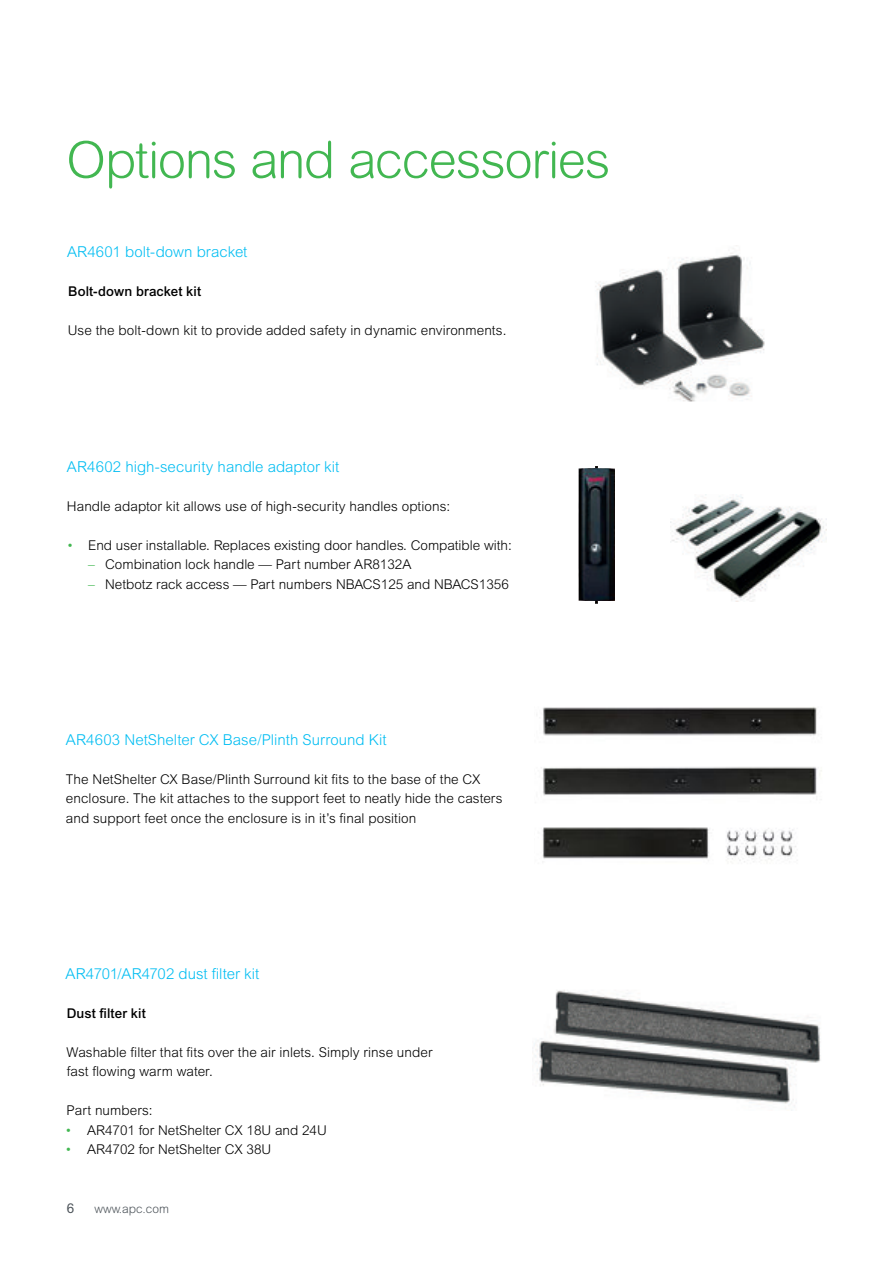
<style>
.page{position:relative;width:893px;height:1263px;background:#fff}
.page>*{position:absolute;margin:0;border:0;box-sizing:border-box;transform-origin:0 0}
.t1{font:300 51px "Arial Rounded MT Pro";letter-spacing:-.025em;color:#42b751}
.t2{font:300 15px "Arial MT Std";color:#01bdf2}
.t3{font:300 13.5px/19.5px "Arial MT Std";color:#000}
.t4{font:500 13.5px "Arial MT Std";letter-spacing:.01em;color:#000}
.t5{font:13.5px "Arial MT Std";color:#4d545a}
.t6{font:300 12px "Arial Rounded MT Pro";color:#4d545a}
.s1{color:#42b751}
</style>
<div class="page">
<img style="left:670px;top:495px;width:156px;height:107px">
<img style="left:579px;top:469px;width:35px;height:131px">
<img style="left:542px;top:707px;width:280px;height:155px">
<img style="left:534px;top:990px;width:287px;height:116px">
<img style="left:595px;top:245px;width:170px;height:157px">
<h1 class="t1" style="left:66px;top:130px;width:545px">Options and accessories</h1>
<p class="t2" style="left:67px;top:243px;width:182px">AR4601 bolt-down bracket</p>
<p class="t4" style="left:68px;top:283px;width:134px">Bolt-down bracket kit</p>
<p class="t3" style="left:68px;top:321px;width:440px">Use the bolt-down kit to provide added safety in dynamic environments.</p>
<p class="t2" style="left:67px;top:458px;width:274px">AR4602 high-security handle adaptor kit</p>
<p class="t3" style="left:67px;top:496px;width:385px">Handle adaptor kit allows use of high-security handles options:</p>
<p class="t3" style="left:67px;top:535px;width:446px"><span class="s1">•</span> End user installable. Replaces existing door handles. Compatible with:</p>
<p class="t3" style="left:88px;top:554px;width:325px"><span class="s1">–</span> Combination lock handle — Part number AR8132A</p>
<p class="t3" style="left:88px;top:574px;width:422px"><span class="s1">–</span> Netbotz rack access — Part numbers NBACS125 and NBACS1356</p>
<p class="t2" style="left:66px;top:731px;width:322px">AR4603 NetShelter CX Base/Plinth Surround Kit</p>
<p class="t3" style="left:66px;top:769px;width:438px">The NetShelter CX Base/Plinth Surround kit fits to the base of the CX enclosure. The kit attaches to the support feet to neatly hide the casters and support feet once the enclosure is in it’s final position</p>
<p class="t2" style="left:66px;top:965px;width:195px">AR4701/AR4702 dust filter kit</p>
<p class="t4" style="left:67px;top:1005px;width:81px">Dust filter kit</p>
<p class="t3" style="left:67px;top:1042px;width:367px">Washable filter that fits over the air inlets. Simply rinse under fast flowing warm water.</p>
<p class="t3" style="left:67px;top:1101px;width:88px">Part numbers:</p>
<p class="t3" style="left:65px;top:1120px;width:263px"><span class="s1">•</span> AR4701 for NetShelter CX 18U and 24U</p>
<p class="t3" style="left:65px;top:1139px;width:208px"><span class="s1">•</span> AR4702 for NetShelter CX 38U</p>
<p class="t5" style="left:67px;top:1200px;width:9px">6</p>
<p class="t6" style="left:94px;top:1201px;width:76px">www.apc.com</p>
</div>
